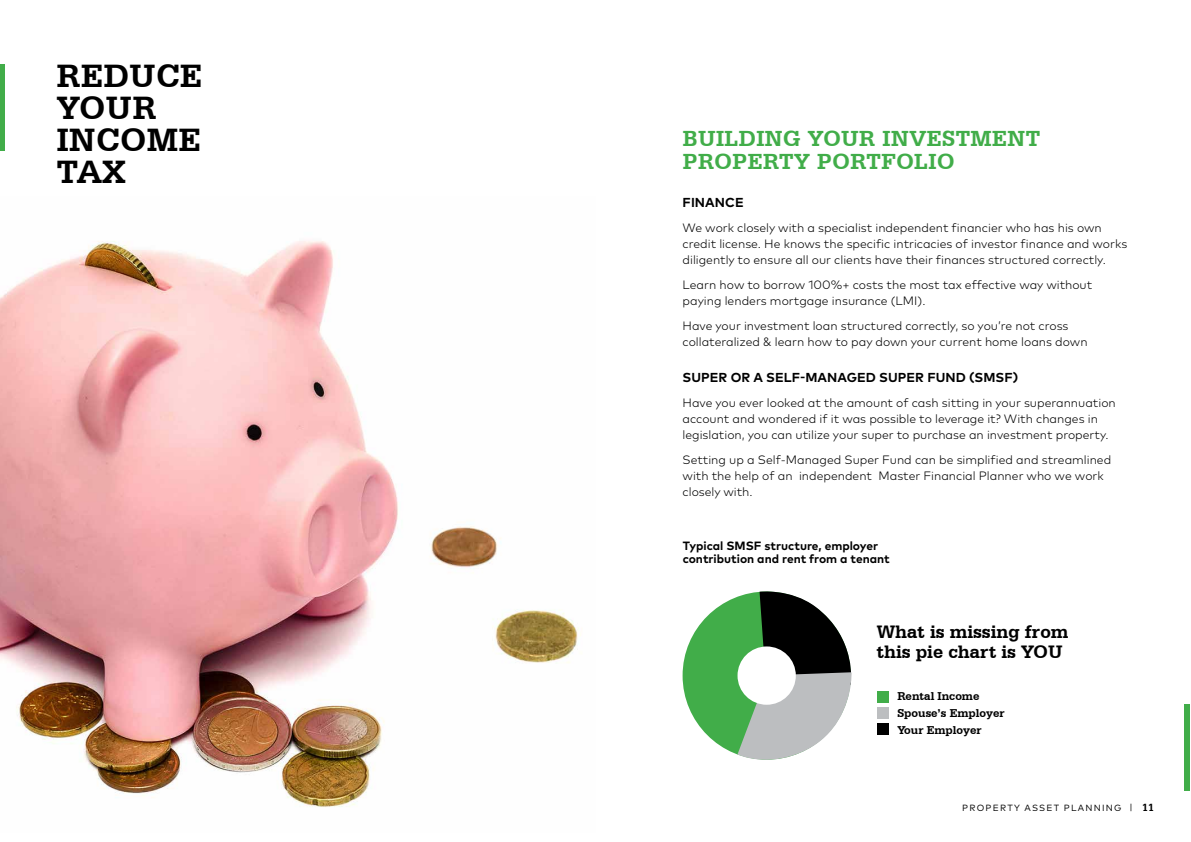
<style>
.page{position:relative;width:1191px;height:842px;background:#fff}
.page>*{position:absolute;margin:0;border:0;box-sizing:border-box;transform-origin:0 0}
.t1{font:700 34px/32px "Serifa BT";letter-spacing:.02em;color:#000}
.t2{font:700 23px/23px "Serifa BT";letter-spacing:.02em;color:#41ad49}
.t3{font:700 19px/20px "Serifa BT";color:#000}
.t4{font:700 13px "Mark OT";letter-spacing:.005em;color:#000}
.t5{font:300 12.1px/16.2px "Mark OT";color:#000}
.t6{font:700 12px/13px "Mark OT";color:#000}
.t7{font:700 12px/17px "Serifa BT";color:#000}
.t8{font:9px "Mark OT";letter-spacing:.135em;color:#000}
.s1{font-family:"Serifa BT";font-weight:700;font-size:11px}
</style>
<div class="page">
<img style="left:0;top:241px;width:581px;height:566px">
<hr style="left:0;top:64px;width:4px;height:86px;background:#41ad49">
<div style="left:1184px;top:704px;width:6px;height:86px;background:#41ad49"></div>
<div style="left:682px;top:591px;width:168px;height:169px;background:#41ad49;border-radius:50%"></div>
<svg style="left:737px;top:591px;width:115px;height:169px"></svg>
<div style="left:737px;top:646px;width:59px;height:59px;background:#fff;border-radius:50%"></div>
<div style="left:877px;top:691px;width:11px;height:11px;background:#41ad49"></div>
<div style="left:877px;top:707px;width:11px;height:11px;background:#bcbec0"></div>
<div style="left:877px;top:723px;width:11px;height:12px;background:#000"></div>
<h1 class="t1" style="left:57px;top:59px;width:147px">REDUCE<br>YOUR<br>INCOME<br>TAX</h1>
<h2 class="t2" style="left:682px;top:126px;width:359px">BUILDING YOUR INVESTMENT<br>PROPERTY PORTFOLIO</h2>
<p class="t4" style="left:682px;top:194px;width:63px">FINANCE</p>
<p class="t5" style="left:682px;top:220px;width:446px">We work closely with a specialist independent financier who has his own credit license. He knows the specific intricacies of investor finance and works diligently to ensure all our clients have their finances structured correctly.</p>
<p class="t5" style="left:682px;top:277px;width:411px">Learn how to borrow 100%+ costs the most tax effective way without paying lenders mortgage insurance (LMI).</p>
<p class="t5" style="left:682px;top:317px;width:406px">Have your investment loan structured correctly, so you’re not cross collateralized &amp; learn how to pay down your current home loans down</p>
<p class="t4" style="left:682px;top:369px;width:337px">SUPER OR A SELF-MANAGED SUPER FUND (SMSF)</p>
<p class="t5" style="left:682px;top:394px;width:435px">Have you ever looked at the amount of cash sitting in your superannuation account and wondered if it was possible to leverage it? With changes in legislation, you can utilize your super to purchase an investment property.</p>
<p class="t5" style="left:682px;top:451px;width:430px">Setting up a Self-Managed Super Fund can be simplified and streamlined with the help of an independent Master Financial Planner who we work closely with.</p>
<p class="t6" style="left:682px;top:539px;width:209px">Typical SMSF structure, employer contribution and rent from a tenant</p>
<h3 class="t3" style="left:877px;top:621px;width:193px">What is missing from this pie chart is YOU</h3>
<p class="t7" style="left:897px;top:687px;width:109px">Rental Income<br>Spouse’s Employer<br>Your Employer</p>
<p class="t8" style="left:962px;top:802px;width:193px">PROPERTY ASSET PLANNING | <span class="s1">11</span></p>
</div>
